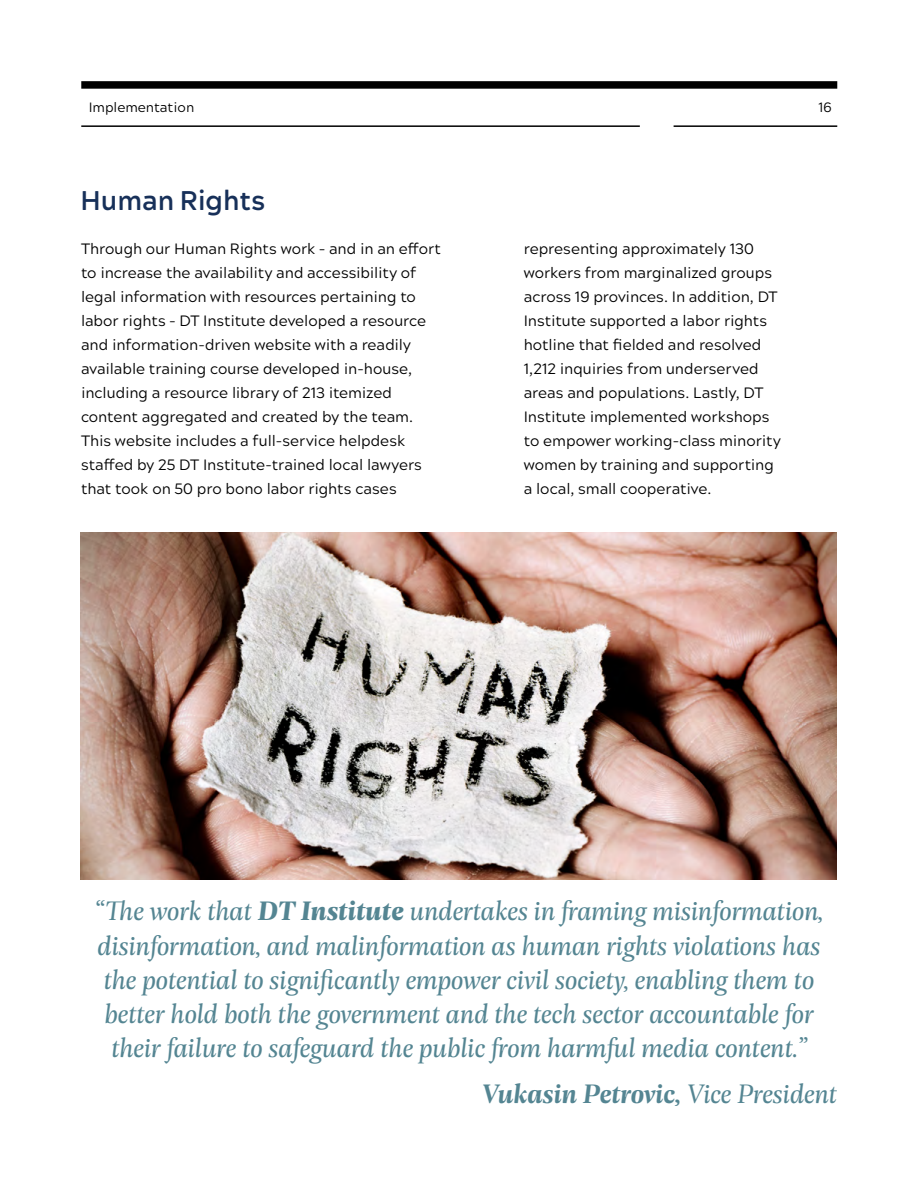
<style>
.page{position:relative;width:918px;height:1188px;background:#fff}
.page>*{position:absolute;margin:0;border:0;box-sizing:border-box;transform-origin:0 0}
.t1{font:italic 28.5px/34.2px "Geller Headline";color:#548592;text-align:center}
.t2{font:italic 600 28.5px "Geller Headline";color:#548592}
.t3{font:600 27px "Acherus Grotesque";color:#173059}
.t4{font:15px/24px "Acherus Grotesque";color:#000}
.t5{font:13.5px "Acherus Grotesque";color:#000}
.s1{font-weight:700}
.s2{font-weight:400}
</style>
<div class="page">
<div style="left:81px;top:81px;width:756px;height:8px;background:#000"></div>
<hr style="left:81px;top:125px;width:559px;height:2px;background:#000">
<hr style="left:674px;top:125px;width:163px;height:2px;background:#000">
<img style="left:80px;top:532px;width:757px;height:347px">
<p class="t5" style="left:89px;top:96px;width:107px">Implementation</p>
<p class="t5" style="left:819px;top:96px;width:15px">16</p>
<h2 class="t3" style="left:80px;top:183px;width:187px">Human Rights</h2>
<p class="t4" style="left:81px;top:236px;width:362px">Through our Human Rights work – and in an effort to increase the availability and accessibility of legal information with resources pertaining to labor rights – DT Institute developed a resource and information-driven website with a readily available training course developed in-house, including a resource library of 213 itemized content aggregated and created by the team.<br>This website includes a full-service helpdesk staffed by 25 DT Institute-trained local lawyers that took on 50 pro bono labor rights cases</p>
<p class="t4" style="left:524px;top:236px;width:258px">representing approximately 130 workers from marginalized groups across 19 provinces. In addition, DT Institute supported a labor rights hotline that fielded and resolved 1,212 inquiries from underserved areas and populations. Lastly, DT Institute implemented workshops to empower working-class minority women by training and supporting a local, small cooperative.</p>
<p class="t1" style="left:95px;top:893px;width:730px">“The work that <span class="s1">DT Institute</span> undertakes in framing misinformation, disinformation, and malinformation as human rights violations has the potential to significantly empower civil society, enabling them to better hold both the government and the tech sector accountable for their failure to safeguard the public from harmful media content.”</p>
<h1 class="t2" style="left:482px;top:1074px;width:357px">Vukasin Petrovic, <span class="s2">Vice President</span></h1>
</div>
